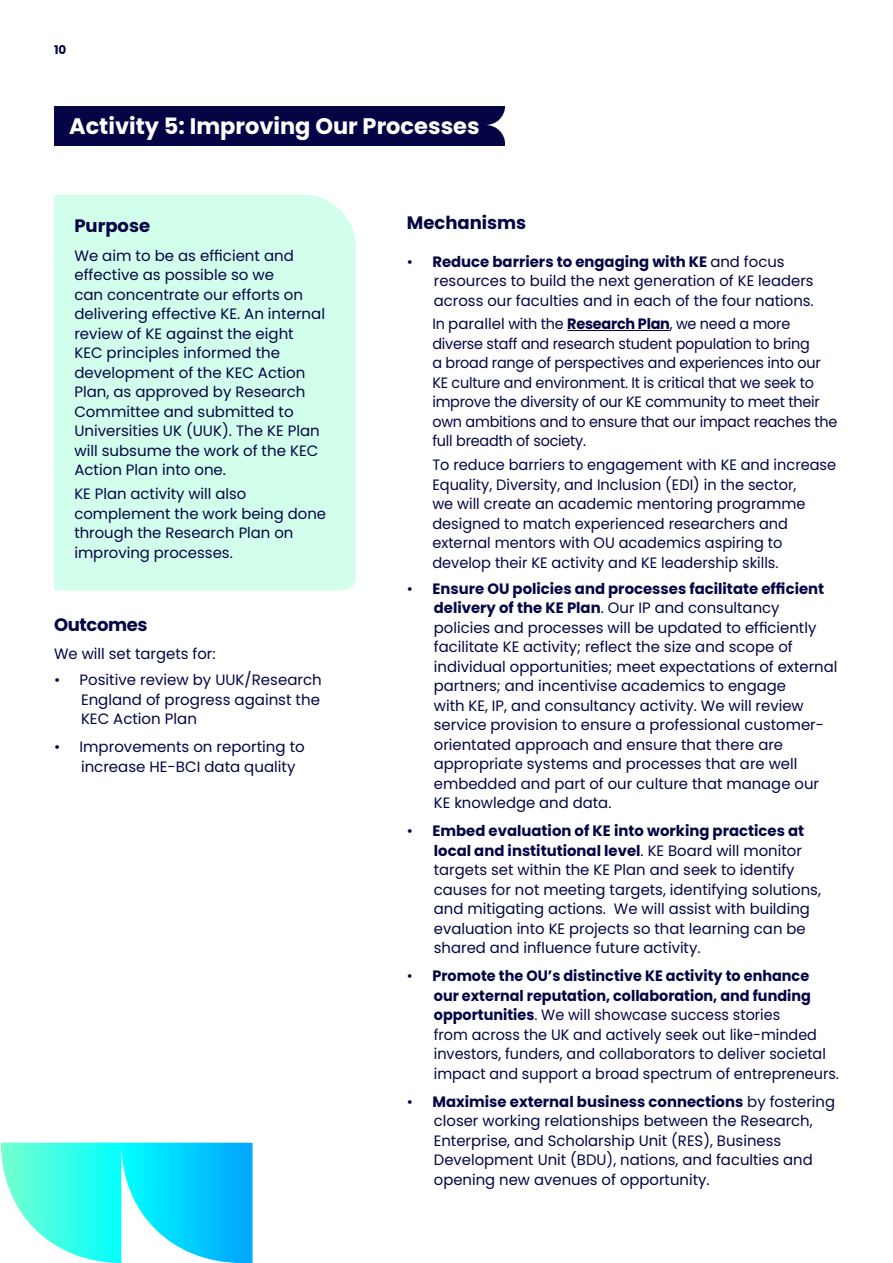
<style>
.page{position:relative;width:893px;height:1263px;background:#fff}
.page>*{position:absolute;margin:0;border:0;box-sizing:border-box;transform-origin:0 0}
.White_sub__3{font:700 22.5px "Poppins";color:#fff}
.Blue_small_sub_4{font:700 18px "Poppins";color:#050545}
.Blue_small_sub_4-2{font:700 18px "Poppins";letter-spacing:-.02em;color:#050545}
.body{font:15px/19.5px "Poppins";color:#050545}
.body-2{font:15px/19.5px "Poppins";color:#050545;scale:.96 1}
.t1{font:700 12px "Poppins";color:#050545}
.s1{font-weight:700}
</style>
<div class="page">
<div style="left:54px;top:195px;width:302px;height:395px;background:#d1ffeb"></div>
<div style="left:54px;top:106px;width:451px;height:40px;background:#050545"></div>
<hr style="left:567px;top:330px;width:103px;height:1px;background:#050545">
<svg style="left:486px;top:108px;width:19px;height:34px"></svg>
<svg style="left:1px;top:1143px;width:252px;height:120px"></svg>
<p class="t1" style="left:54px;top:43px;width:14px">10</p>
<h3 class="White_sub__3" style="left:69px;top:113px;width:412px">Activity 5: Improving Our Processes</h3>
<h4 class="Blue_small_sub_4" style="left:74px;top:215px;width:77px">Purpose</h4>
<p class="body" style="left:74px;top:246px;width:252px">We aim to be as efficient and effective as possible so we<br>can concentrate our efforts on delivering effective KE. An internal review of KE against the eight<br>KEC principles informed the development of the KEC Action<br>Plan, as approved by Research<br>Committee and submitted to<br>Universities UK (UUK). The KE Plan will subsume the work of the KEC<br>Action Plan into one.</p>
<p class="body" style="left:74px;top:484px;width:253px">KE Plan activity will also complement the work being done through the Research Plan on improving processes.</p>
<h4 class="Blue_small_sub_4-2" style="left:54px;top:614px;width:95px">Outcomes</h4>
<p class="body" style="left:54px;top:644px;width:163px">We will set targets for:</p>
<p class="body" style="left:81px;top:670px;width:242px;text-align:justify;text-indent:-27px">• Positive review by UUK/Research England of progress against the KEC Action Plan</p>
<p class="body" style="left:81px;top:737px;width:225px;text-indent:-27px">• Improvements on reporting to increase HE-BCI data quality</p>
<h4 class="Blue_small_sub_4" style="left:407px;top:212px;width:121px">Mechanisms</h4>
<p class="body" style="left:434px;top:252px;width:381px;text-indent:-27px">• <span class="s1">Reduce barriers to engaging with KE</span> and focus resources to build the next generation of KE leaders across our faculties and in each of the four nations.</p>
<p class="body-2" style="left:432px;top:314px;width:423px">In parallel with the <span class="s1">Research Plan</span>, we need a more diverse staff and research student population to bring<br>a broad range of perspectives and experiences into our KE culture and environment. It is critical that we seek to improve the diversity of our KE community to meet their own ambitions and to ensure that our impact reaches the full breadth of society.</p>
<p class="body" style="left:432px;top:455px;width:405px">To reduce barriers to engagement with KE and increase Equality, Diversity, and Inclusion (EDI) in the sector,<br>we will create an academic mentoring programme designed to match experienced researchers and external mentors with OU academics aspiring to develop their KE activity and KE leadership skills.</p>
<p class="body" style="left:434px;top:579px;width:405px;text-indent:-27px">• <span class="s1">Ensure OU policies and processes facilitate efficient delivery of the KE Plan</span>. Our IP and consultancy policies and processes will be updated to efficiently facilitate KE activity; reflect the size and scope of individual opportunities; meet expectations of external partners; and incentivise academics to engage<br>with KE, IP, and consultancy activity. We will review service provision to ensure a professional customer&shy;orientated approach and ensure that there are appropriate systems and processes that are well embedded and part of our culture that manage our KE knowledge and data.</p>
<p class="body" style="left:434px;top:821px;width:389px;text-indent:-27px">• <span class="s1">Embed evaluation of KE into working practices at local and institutional level</span>. KE Board will monitor targets set within the KE Plan and seek to identify causes for not meeting targets, identifying solutions, and mitigating actions. We will assist with building evaluation into KE projects so that learning can be shared and influence future activity.</p>
<p class="body-2" style="left:434px;top:966px;width:423px;text-indent:-27px">• <span class="s1">Promote the OU’s distinctive KE activity to enhance<br>our external reputation, collaboration, and funding opportunities</span>. We will showcase success stories<br>from across the UK and actively seek out like-minded investors, funders, and collaborators to deliver societal impact and support a broad spectrum of entrepreneurs.</p>
<p class="body" style="left:434px;top:1092px;width:403px;text-indent:-27px">• <span class="s1">Maximise external business connections</span> by fostering closer working relationships between the Research, Enterprise, and Scholarship Unit (RES), Business Development Unit (BDU), nations, and faculties and opening new avenues of opportunity.</p>
</div>
